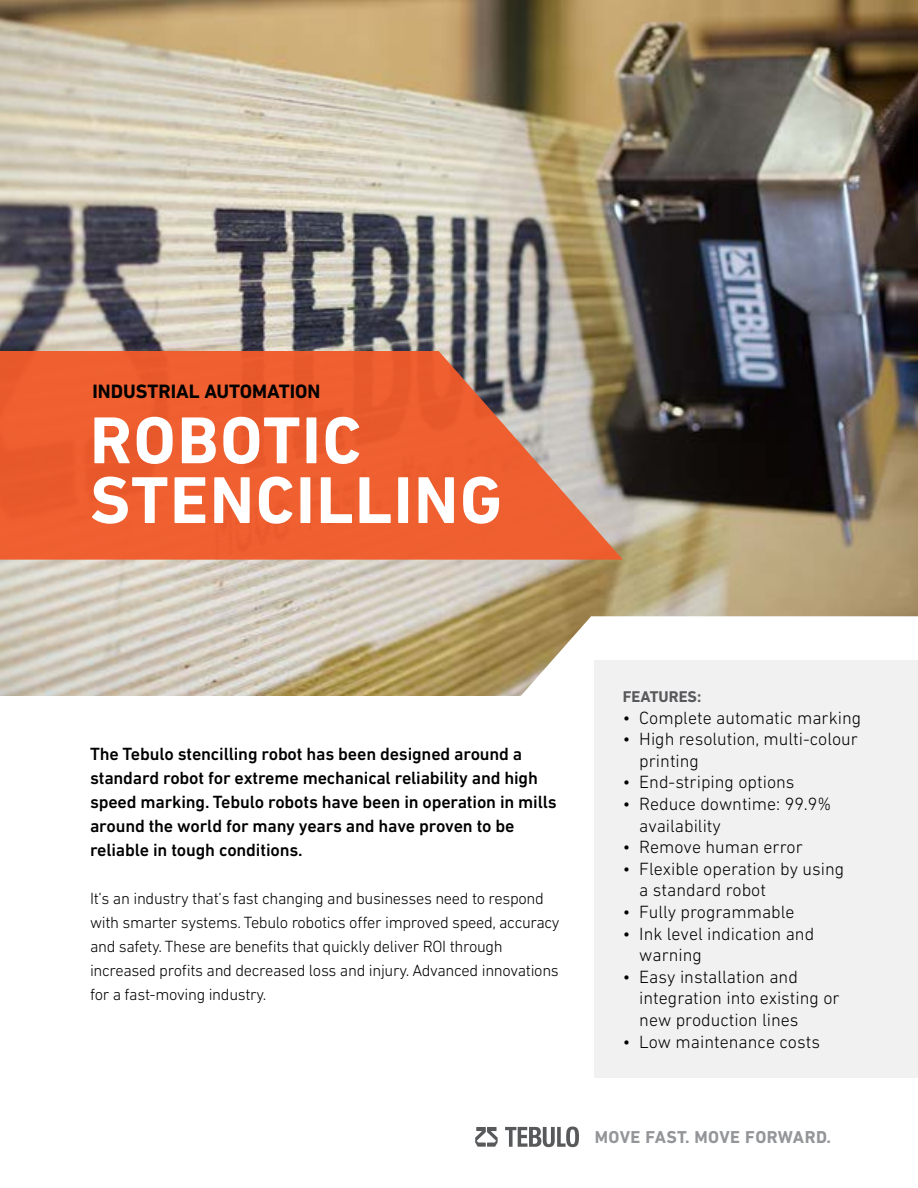
<style>
.page{position:relative;width:918px;height:1188px;background:#fff}
.page>*{position:absolute;margin:0;border:0;box-sizing:border-box;transform-origin:0 0}
.t1{font:700 67.35px/59.8px "DIN Next LT Pro";letter-spacing:.025em;color:#fff}
.t2{font:700 19.65px "DIN Next LT Pro";color:#000}
.t3{font:300 18px/21.6px "DIN Next LT Pro";color:#000}
.t4{font:500 18px/24px "DIN Next LT Pro";letter-spacing:-.01em;color:#000}
.t5{font:700 17.55px "DIN Next LT Pro";letter-spacing:.025em;color:#939598}
.t6{font:300 16.5px/24px "DIN Next LT Pro";letter-spacing:-.02em;color:#000}
.t7{font:700 15.9px "DIN Next LT Pro";color:#58595b}
</style>
<div class="page">
<svg style="left:505px;top:1127px;width:74px;height:20px"></svg>
<svg style="left:475px;top:1127px;width:23px;height:20px"></svg>
<img style="left:0;top:0;width:918px;height:695px">
<svg style="left:0;top:351px;width:623px;height:209px;background:#e1663d"></svg>
<svg style="left:374px;top:616px;width:544px;height:80px"></svg>
<div style="left:594px;top:661px;width:324px;height:417px;background:#f1f1f2"></div>
<p class="t2" style="left:92px;top:380px;width:198px">IN DUSTRIAL AUTO MATION</p>
<h1 class="t1" style="left:90px;top:410px;width:414px">ROBOTIC<br>STENCILLING</h1>
<p class="t4" style="left:90px;top:742px;width:468px">The Tebulo stencilling robot has been designed around a standard robot for extreme mechanical reliability and high speed marking. Tebulo robots have been in operation in mills around the world for many years and have proven to be reliable in tough conditions.</p>
<p class="t6" style="left:90px;top:886px;width:471px">It’s an industry that’s fast changing and businesses need to respond with smarter systems. Tebulo robotics offer improved speed, accuracy and safety. These are benefits that quickly deliver ROI through increased profits and decreased loss and injury. Advanced innovations for a fast-moving industry.</p>
<p class="t7" style="left:623px;top:687px;width:80px">FEATURES:</p>
<p class="t3" style="left:623px;top:707px;width:240px">• Complete automatic marking</p>
<p class="t3" style="left:639px;top:728px;width:220px;text-indent:-16px">• High resolution, multi-colour printing</p>
<p class="t3" style="left:623px;top:771px;width:173px">• End-striping options</p>
<p class="t3" style="left:639px;top:793px;width:194px;text-indent:-16px">• Reduce downtime: 99.9% availability</p>
<p class="t3" style="left:623px;top:836px;width:181px">• Remove human error</p>
<p class="t3" style="left:639px;top:858px;width:206px;text-indent:-16px">• Flexible operation by using a standard robot</p>
<p class="t3" style="left:623px;top:901px;width:173px">• Fully programmable</p>
<p class="t3" style="left:639px;top:923px;width:176px;text-indent:-16px">• Ink level indication and warning</p>
<p class="t3" style="left:639px;top:966px;width:202px;text-indent:-16px">• Easy installation and integration into existing or new production lines</p>
<p class="t3" style="left:623px;top:1031px;width:199px">• Low maintenance costs</p>
<p class="t5" style="left:595px;top:1127px;width:238px">MOVE FAST. MOVE FORWARD.</p>
</div>
